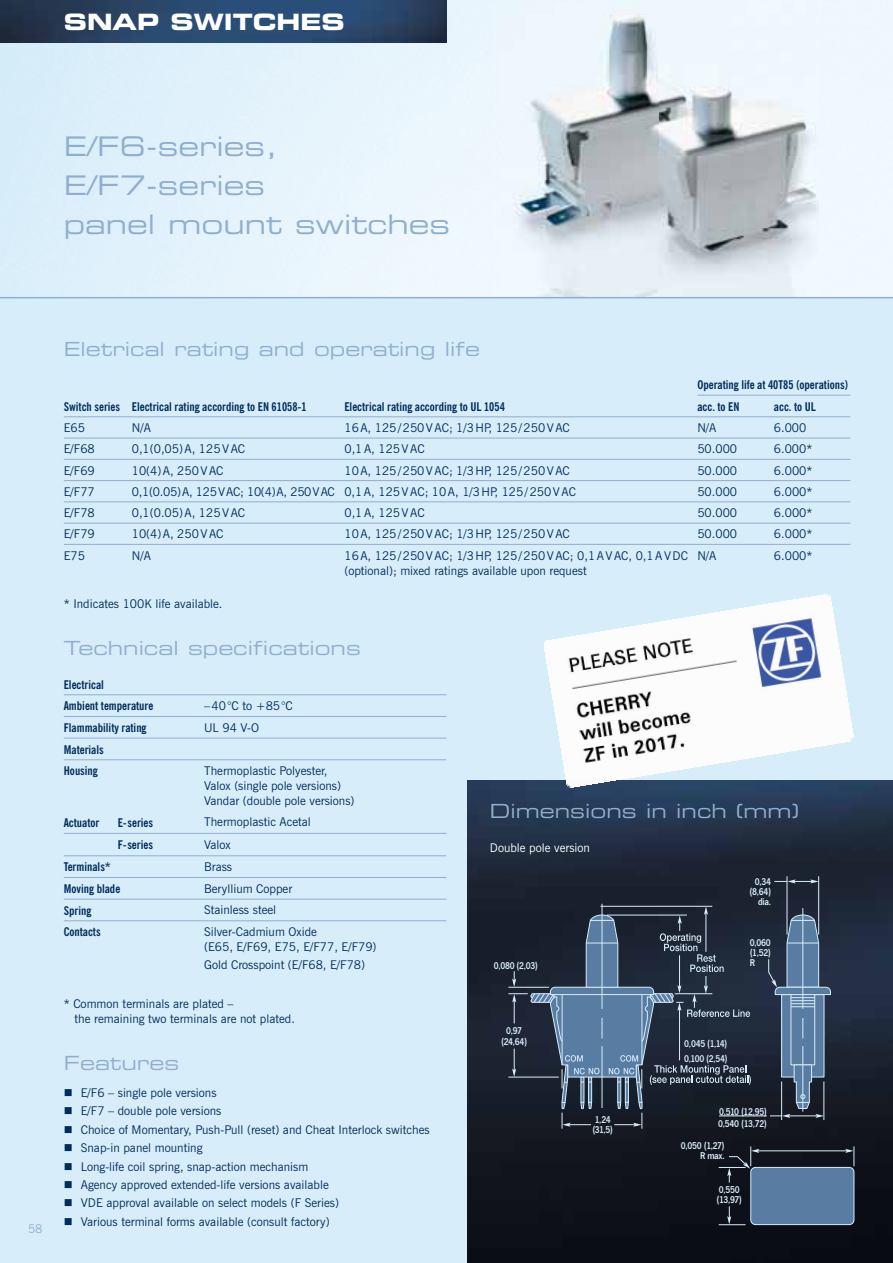
<style>
.page{position:relative;width:893px;height:1263px;background:#d8edfa}
.page>*{position:absolute;margin:0;border:0;box-sizing:border-box;transform-origin:0 0}
.t1{font:27px/39px "Eurostile Extended Two";color:#90afce}
.t2{font:22.5px "Eurostile Bold Extended Two";color:#fff}
.t3{font:19.5px "Eurostile Extended Two";color:#90afce}
.t4{font:12px/15px "News Gothic BT";color:#002d5c}
.t5{font:700 condensed 12px/21.6px "News Gothic BT";color:#002d5c}
.t6{font:12px "News Gothic BT";color:#fff}
.t7{font:12px "News Gothic BT";color:#90afce}
.t8{font:600 10.2px/10.2px "News Got T";letter-spacing:-.025em;color:#d8edfa;scale:.9 1}
</style>
<div class="page">
<img style="left:468px;top:780px;width:425px;height:483px">
<img style="left:118px;top:0;width:775px;height:297px">
<img style="left:0;top:0;width:446px;height:43px">
<div style="left:494px;top:3px;width:325px;height:49px;background:#eef7fe"></div>
<div style="left:494px;top:52px;width:7px;height:245px;background:#eff8fd"></div>
<img style="left:818px;top:52px;width:1px;height:245px">
<img style="left:501px;top:15px;width:317px;height:282px">
<hr style="left:64px;top:694px;width:382px;height:1px;background:#90afce">
<hr style="left:64px;top:716px;width:382px;height:1px;background:#90afce">
<hr style="left:64px;top:738px;width:382px;height:1px;background:#90afce">
<hr style="left:64px;top:759px;width:382px;height:1px;background:#90afce">
<hr style="left:64px;top:833px;width:382px;height:1px;background:#90afce">
<hr style="left:64px;top:855px;width:382px;height:1px;background:#90afce">
<hr style="left:64px;top:877px;width:382px;height:1px;background:#90afce">
<hr style="left:64px;top:899px;width:382px;height:1px;background:#90afce">
<hr style="left:64px;top:920px;width:382px;height:1px;background:#90afce">
<div style="left:782px;top:994px;width:42px;height:83px;background:#597ca3"></div>
<div style="left:781px;top:994px;width:43px;height:83px;border:1px solid #d8edfa"></div>
<div style="left:791px;top:994px;width:24px;height:71px;border:1px solid #d8edfa"></div>
<div style="left:751px;top:1167px;width:103px;height:57px;background:#597ca3;border-radius:5px"></div>
<div style="left:750px;top:1167px;width:104px;height:58px;border:1px solid #d8edfa;border-radius:5px"></div>
<svg style="left:860px;top:1064px;width:14px;height:14px"></svg>
<svg style="left:860px;top:1102px;width:14px;height:13px"></svg>
<svg style="left:719px;top:1206px;width:27px;height:19px"></svg>
<hr style="left:756px;top:1150px;width:93px;height:1px;background:#d8edfa">
<svg style="left:845px;top:1146px;width:10px;height:20px"></svg>
<svg style="left:855px;top:991px;width:19px;height:18px"></svg>
<svg style="left:855px;top:951px;width:19px;height:17px"></svg>
<hr style="left:602px;top:904px;width:1px;height:105px;background:#d8edfa">
<hr style="left:802px;top:908px;width:1px;height:101px;background:#d8edfa">
<svg style="left:802px;top:1018px;width:1px;height:20px"></svg>
<hr style="left:802px;top:1046px;width:1px;height:65px;background:#d8edfa">
<hr style="left:781px;top:1081px;width:1px;height:39px;background:#d8edfa">
<hr style="left:823px;top:1081px;width:1px;height:39px;background:#d8edfa">
<hr style="left:787px;top:876px;width:1px;height:58px;background:#d8edfa">
<hr style="left:818px;top:876px;width:1px;height:58px;background:#d8edfa">
<svg style="left:768px;top:914px;width:63px;height:93px;background:#4d647f"></svg>
<svg style="left:774px;top:879px;width:45px;height:4px"></svg>
<svg style="left:719px;top:1146px;width:40px;height:36px"></svg>
<svg style="left:770px;top:1064px;width:54px;height:54px"></svg>
<svg style="left:508px;top:906px;width:243px;height:223px;background:#334153"></svg>
<hr style="left:719px;top:1115px;width:48px;height:1px;background:#d8edfa">
<hr style="left:0;top:297px;width:893px;height:1px;background:#90afce">
<hr style="left:64px;top:416px;width:786px;height:1px;background:#90afce">
<hr style="left:64px;top:438px;width:786px;height:1px;background:#90afce">
<hr style="left:64px;top:459px;width:786px;height:1px;background:#90afce">
<hr style="left:64px;top:480px;width:786px;height:1px;background:#90afce">
<hr style="left:64px;top:501px;width:786px;height:1px;background:#90afce">
<hr style="left:64px;top:523px;width:786px;height:1px;background:#90afce">
<hr style="left:64px;top:544px;width:786px;height:1px;background:#90afce">
<hr style="left:697px;top:395px;width:153px;height:1px;background:#90afce">
<img style="left:544px;top:594px;width:309px;height:193px">
<h2 class="t2" style="left:64px;top:13px;width:283px">SNAP SWITCHES</h2>
<h1 class="t1" style="left:64px;top:129px;width:388px">E/F6-series,<br>E/F7-series<br>panel mount switches</h1>
<p class="t7" style="left:28px;top:1224px;width:16px">58</p>
<h3 class="t3" style="left:64px;top:341px;width:418px">Eletrical rating and operating life</h3>
<p class="t5" style="left:64px;top:396px;width:244px">Switch series Electrical rating according to EN 61058-1</p>
<p class="t5" style="left:344px;top:396px;width:162px">Electrical rating according to UL 1054</p>
<p class="t5" style="left:697px;top:375px;width:152px">Operating life at 40T85 (operations) acc. to EN</p>
<p class="t5" style="left:774px;top:396px;width:43px">acc. to UL</p>
<p class="t4" style="left:64px;top:421px;width:23px">E65</p>
<p class="t4" style="left:132px;top:421px;width:21px">N/A</p>
<p class="t4" style="left:344px;top:421px;width:227px">16 A, 125 / 250 V AC; 1/3 HP, 125 / 250 V AC</p>
<p class="t4" style="left:697px;top:421px;width:21px">N/A</p>
<p class="t4" style="left:774px;top:421px;width:34px">6.000</p>
<p class="t4" style="left:64px;top:442px;width:33px">E/F68</p>
<p class="t4" style="left:132px;top:442px;width:115px">0,1(0,05) A, 125 V AC</p>
<p class="t4" style="left:344px;top:442px;width:82px">0,1 A, 125 V AC</p>
<p class="t4" style="left:697px;top:442px;width:41px">50.000</p>
<p class="t4" style="left:774px;top:442px;width:40px">6.000*</p>
<p class="t4" style="left:64px;top:464px;width:33px">E/F69</p>
<p class="t4" style="left:132px;top:464px;width:93px">10(4) A, 250 V AC</p>
<p class="t4" style="left:344px;top:464px;width:227px">10 A, 125 / 250 V AC; 1/3 HP, 125 / 250 V AC</p>
<p class="t4" style="left:697px;top:464px;width:41px">50.000</p>
<p class="t4" style="left:774px;top:464px;width:40px">6.000*</p>
<p class="t4" style="left:64px;top:485px;width:33px">E/F77</p>
<p class="t4" style="left:132px;top:485px;width:446px">0,1(0.05) A, 125 V AC; 10(4) A, 250 V AC 0,1 A, 125 V AC; 10 A, 1/3 HP, 125 / 250 V AC</p>
<p class="t4" style="left:697px;top:485px;width:41px">50.000</p>
<p class="t4" style="left:774px;top:485px;width:40px">6.000*</p>
<p class="t4" style="left:64px;top:506px;width:33px">E/F78</p>
<p class="t4" style="left:132px;top:506px;width:115px">0,1(0.05) A, 125 V AC</p>
<p class="t4" style="left:344px;top:506px;width:82px">0,1 A, 125 V AC</p>
<p class="t4" style="left:697px;top:506px;width:41px">50.000</p>
<p class="t4" style="left:774px;top:506px;width:40px">6.000*</p>
<p class="t4" style="left:64px;top:527px;width:33px">E/F79</p>
<p class="t4" style="left:132px;top:527px;width:93px">10(4) A, 250 V AC</p>
<p class="t4" style="left:344px;top:527px;width:227px">10 A, 125 / 250 V AC; 1/3 HP, 125 / 250 V AC</p>
<p class="t4" style="left:697px;top:527px;width:41px">50.000</p>
<p class="t4" style="left:774px;top:527px;width:40px">6.000*</p>
<p class="t4" style="left:64px;top:549px;width:23px">E75</p>
<p class="t4" style="left:132px;top:549px;width:21px">N/A</p>
<p class="t4" style="left:344px;top:549px;width:345px">16 A, 125 / 250 V AC; 1/3 HP, 125 / 250 V AC; 0,1 A V AC, 0,1 A V DC (optional); mixed ratings available upon request</p>
<p class="t4" style="left:697px;top:549px;width:21px">N/A</p>
<p class="t4" style="left:774px;top:549px;width:40px">6.000*</p>
<p class="t4" style="left:64px;top:597px;width:160px">* Indicates 100K life available.</p>
<h3 class="t3" style="left:64px;top:641px;width:299px">Technical specifications</h3>
<p class="t5" style="left:64px;top:674px;width:91px">Electrical<br>Ambient temperature</p>
<p class="t4" style="left:204px;top:699px;width:90px">– 40 °C to +85 °C</p>
<p class="t5" style="left:64px;top:718px;width:84px">Flammability rating</p>
<p class="t4" style="left:204px;top:721px;width:57px">UL 94 V-O</p>
<p class="t5" style="left:64px;top:739px;width:41px">Materials<br>Housing</p>
<p class="t4" style="left:204px;top:764px;width:152px">Thermoplastic Polyester,<br>Valox (single pole versions)<br>Vandar (double pole versions)</p>
<p class="t5" style="left:64px;top:812px;width:37px">Actuator</p>
<p class="t5" style="left:118px;top:812px;width:37px">E-series</p>
<p class="t4" style="left:204px;top:815px;width:108px">Thermoplastic Acetal</p>
<p class="t5" style="left:118px;top:835px;width:37px">F-series</p>
<p class="t4" style="left:204px;top:838px;width:28px">Valox</p>
<p class="t5" style="left:64px;top:857px;width:49px">Terminals*</p>
<p class="t4" style="left:204px;top:860px;width:30px">Brass</p>
<p class="t5" style="left:64px;top:879px;width:58px">Moving blade</p>
<p class="t4" style="left:204px;top:882px;width:90px">Beryllium Copper</p>
<p class="t5" style="left:64px;top:900px;width:29px">Spring</p>
<p class="t4" style="left:204px;top:903px;width:74px">Stainless steel</p>
<p class="t5" style="left:64px;top:922px;width:38px">Contacts</p>
<p class="t4" style="left:204px;top:925px;width:174px">Silver-Cadmium Oxide<br>(E65, E/F69, E75, E/F77, E/F79)</p>
<p class="t4" style="left:204px;top:958px;width:162px">Gold Crosspoint (E/F68, E/F78)</p>
<p class="t4" style="left:75px;top:997px;width:222px;text-indent:-11px">* Common terminals are plated –<br>the remaining two terminals are not plated.</p>
<h3 class="t3" style="left:64px;top:1056px;width:117px">Features</h3>
<p class="t4" style="left:64px;top:1086px;width:154px">■ E/F6 – single pole versions</p>
<p class="t4" style="left:64px;top:1105px;width:159px">■ E/F7 – double pole versions</p>
<p class="t4" style="left:64px;top:1123px;width:367px">■ Choice of Momentary, Push-Pull (reset) and Cheat Interlock switches</p>
<p class="t4" style="left:64px;top:1141px;width:140px">■ Snap-in panel mounting</p>
<p class="t4" style="left:64px;top:1160px;width:246px">■ Long-life coil spring, snap-action mechanism</p>
<p class="t4" style="left:64px;top:1178px;width:266px">■ Agency approved extended-life versions available</p>
<p class="t4" style="left:64px;top:1197px;width:277px">■ VDE approval available on select models (F Series)</p>
<p class="t4" style="left:64px;top:1215px;width:267px">■ Various terminal forms available (consult factory)</p>
<h3 class="t3" style="left:490px;top:804px;width:310px">Dimensions in inch (mm)</h3>
<p class="t6" style="left:490px;top:843px;width:102px">Double pole version</p>
<p class="t8" style="left:494px;top:960px;width:51px">0,080 (2,03)</p>
<p class="t8" style="left:501px;top:1026px;width:30px;text-align:center">0,97 (24,64)</p>
<p class="t8" style="left:592px;top:1114px;width:25px">1,24 (31,5)</p>
<p class="t8" style="left:750px;top:876px;width:25px;text-align:right">0,34 (8,64) dia.</p>
<p class="t8" style="left:750px;top:937px;width:25px;text-align:justify">0,060 (1,52)<br>R</p>
<p class="t8" style="left:684px;top:1036px;width:50px;line-height:14.7px">0,045 (1,14)<br>0,100 (2,54)</p>
<p class="t8" style="left:718px;top:1105px;width:56px;line-height:11.7px">0,510 (12,95)<br>0,540 (13,72)</p>
<p class="t8" style="left:681px;top:1140px;width:50px;text-align:right">0,050 (1,27)<br>R max.</p>
<p class="t8" style="left:716px;top:1184px;width:30px">0,550 (13,97)</p>
</div>
